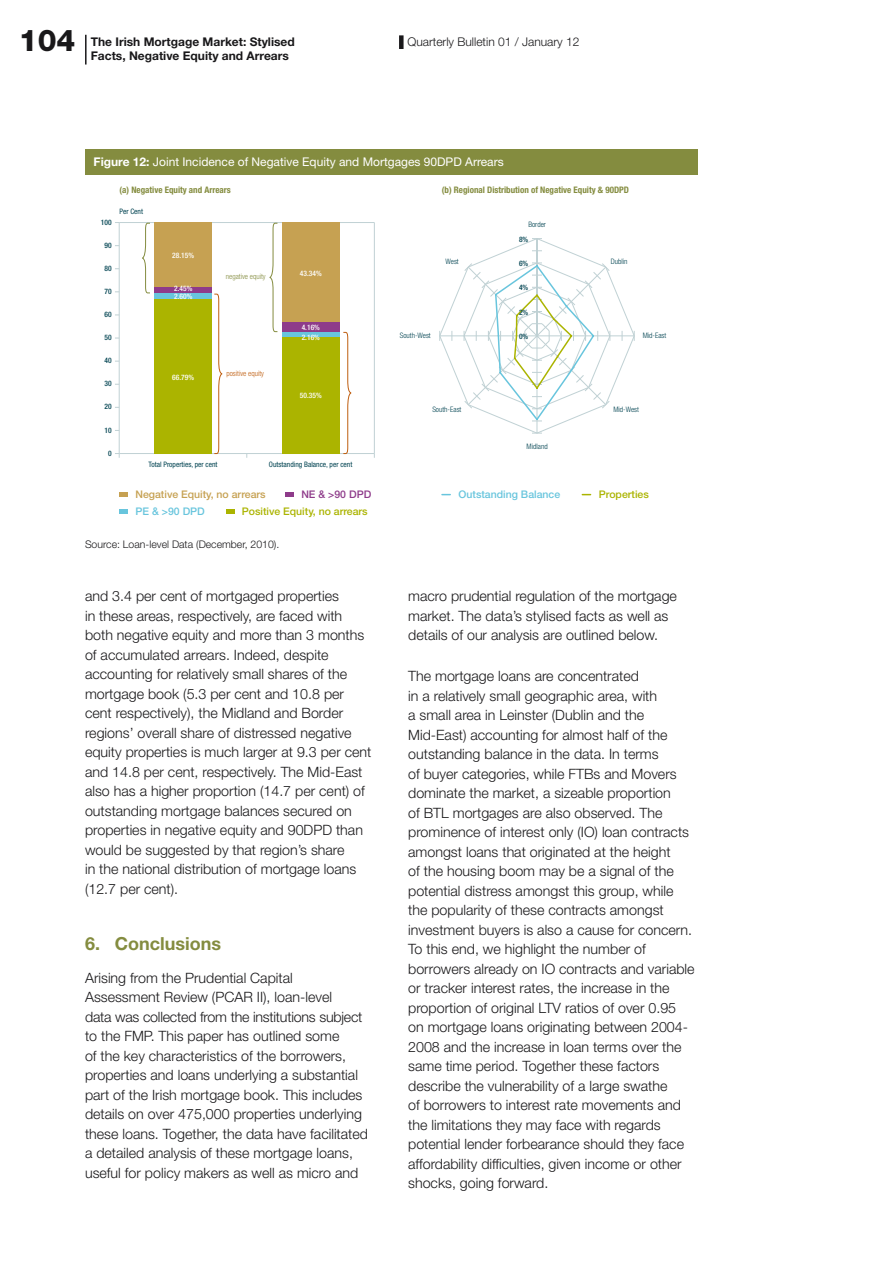
<style>
.page{position:relative;width:893px;height:1263px;background:#fff}
.page>*{position:absolute;margin:0;border:0;box-sizing:border-box;transform-origin:0 0}
.t1{font:800 30px "Helvetica Neue LT Std";color:#19181a}
.Subhead_I_7-7{font:700 18px "Helvetica Neue LT Std";color:#848c3f}
.Body_Text__5{font:300 14.25px/19.5px "Helvetica Neue LT Std";color:#19181a}
.Head_for_Charts{font:12px "Helvetica Neue LT Std";color:#fff}
.Page_Header{font:700 12px/14.4px "Helvetica Neue LT Std";color:#19181a}
.t2{font:300 12px "Helvetica Neue LT Std";color:#19181a}
.Footnotes_Charts{font:300 10.5px "Helvetica Neue LT Std";color:#19181a}
.t3{font:500 10.5px "Helvetica Neue LT Std";color:#abb400}
.t4{font:500 10.5px "Helvetica Neue LT Std";color:#68c5dd}
.t5{font:500 10.5px "Helvetica Neue LT Std";color:#c6a152}
.t6{font:500 10.5px "Helvetica Neue LT Std";color:#8e3b8a}
.t7{font:700 condensed 9px "Helvetica Neue LT Std";color:#848c3f}
.t8{font:300 condensed 7.5px "Helvetica Neue LT Std";color:#004351}
.t9{font:condensed 7.5px "Helvetica Neue LT Std";color:#004351}
.t10{font:500 condensed 7.5px "Helvetica Neue LT Std";color:#fff}
.t11{font:500 condensed 7.5px "Helvetica Neue LT Std";color:#004351}
.t12{font:300 condensed 7.5px "Helvetica Neue LT Std";color:#bf5e10}
.t13{font:300 condensed 7.5px "Helvetica Neue LT Std";color:#848c3f}
.s1{font-weight:700}
</style>
<div class="page">
<div style="left:399px;top:35px;width:5px;height:14px;background:#19181a"></div>
<hr style="left:85px;top:35px;width:2px;height:30px;background:#19181a">
<div style="left:85px;top:149px;width:612px;height:25px;background:#848c3f"></div>
<hr style="left:119px;top:222px;width:255px;height:1px;background:#c0d1d4">
<hr style="left:374px;top:223px;width:1px;height:230px;background:#c0d1d4">
<svg style="left:115px;top:453px;width:5px;height:5px"></svg>
<hr style="left:119px;top:223px;width:1px;height:230px;background:#c0d1d4">
<hr style="left:119px;top:453px;width:255px;height:1px;background:#c0d1d4">
<div style="left:154px;top:223px;width:58px;height:65px;background:#c6a152"></div>
<div style="left:282px;top:222px;width:57px;height:101px;background:#c6a152"></div>
<div style="left:154px;top:288px;width:58px;height:5px;background:#8e3b8a"></div>
<div style="left:282px;top:323px;width:57px;height:9px;background:#8e3b8a"></div>
<div style="left:154px;top:293px;width:58px;height:6px;background:#68c5dd"></div>
<div style="left:282px;top:332px;width:57px;height:5px;background:#68c5dd"></div>
<div style="left:154px;top:299px;width:58px;height:154px;background:#abb400"></div>
<div style="left:282px;top:337px;width:57px;height:116px;background:#abb400"></div>
<svg style="left:439px;top:238px;width:196px;height:196px"></svg>
<div style="left:120px;top:492px;width:8px;height:5px;background:#c6a152"></div>
<div style="left:285px;top:492px;width:9px;height:5px;background:#8e3b8a"></div>
<div style="left:226px;top:509px;width:8px;height:5px;background:#abb400"></div>
<div style="left:120px;top:509px;width:8px;height:5px;background:#68c5dd"></div>
<svg style="left:142px;top:223px;width:8px;height:70px"></svg>
<svg style="left:269px;top:223px;width:9px;height:109px"></svg>
<svg style="left:343px;top:332px;width:8px;height:122px"></svg>
<svg style="left:214px;top:293px;width:8px;height:161px"></svg>
<h1 class="t1" style="left:19px;top:23px;width:58px">104</h1>
<p class="t2" style="left:407px;top:34px;width:174px">Quarterly Bulletin 01 / January 12</p>
<p class="Page_Header" style="left:91px;top:34px;width:205px">The Irish Mortgage Market: Stylised<br>Facts, Negative Equity and Arrears</p>
<p class="Head_for_Charts" style="left:94px;top:154px;width:412px"><span class="s1">Figure 12:</span> Joint Incidence of Negative Equity and Mortgages 90DPD Arrears</p>
<p class="t7" style="left:120px;top:184px;width:113px">(a) Negative Equity and Arrears</p>
<p class="t7" style="left:442px;top:184px;width:189px">(b) Regional Distribution of Negative Equity &amp; 90DPD</p>
<p class="t11" style="left:101px;top:217px;width:12px">100</p>
<p class="t11" style="left:104px;top:241px;width:9px">90</p>
<p class="t11" style="left:104px;top:264px;width:9px">80</p>
<p class="t11" style="left:104px;top:287px;width:9px">70</p>
<p class="t11" style="left:104px;top:310px;width:9px">60</p>
<p class="t11" style="left:104px;top:333px;width:9px">50</p>
<p class="t11" style="left:104px;top:356px;width:9px">40</p>
<p class="t11" style="left:104px;top:379px;width:9px">30</p>
<p class="t11" style="left:104px;top:402px;width:9px">20</p>
<p class="t11" style="left:104px;top:425px;width:9px">10</p>
<p class="t11" style="left:108px;top:448px;width:5px">0</p>
<p class="t9" style="left:120px;top:207px;width:25px">Per Cent</p>
<p class="t10" style="left:172px;top:251px;width:23px">28.15%</p>
<p class="t10" style="left:174px;top:292px;width:20px">2.60%</p>
<p class="t10" style="left:174px;top:284px;width:20px">2.45%</p>
<p class="t10" style="left:172px;top:372px;width:23px">66.79%</p>
<p class="t13" style="left:226px;top:272px;width:41px">negative equity</p>
<p class="t12" style="left:226px;top:369px;width:39px">positive equity</p>
<p class="t10" style="left:300px;top:269px;width:23px">43.34%</p>
<p class="t10" style="left:302px;top:323px;width:20px">4.16%</p>
<p class="t10" style="left:302px;top:333px;width:20px">2.16%</p>
<p class="t10" style="left:300px;top:391px;width:23px">50.35%</p>
<p class="t9" style="left:149px;top:460px;width:70px">Total Properties, per cent</p>
<p class="t9" style="left:269px;top:460px;width:85px">Outstanding Balance, per cent</p>
<p class="t5" style="left:135px;top:487px;width:132px">Negative Equity, no arrears</p>
<p class="t6" style="left:301px;top:487px;width:71px">NE &amp; &gt;90 DPD</p>
<p class="t4" style="left:135px;top:504px;width:71px">PE &amp; &gt;90 DPD</p>
<p class="t3" style="left:242px;top:504px;width:127px">Positive Equity, no arrears</p>
<p class="Footnotes_Charts" style="left:85px;top:537px;width:196px">Source: Loan-level Data (December, 2010).</p>
<p class="Body_Text__5" style="left:85px;top:586px;width:288px">and 3.4 per cent of mortgaged properties<br>in these areas, respectively, are faced with both negative equity and more than 3 months of accumulated arrears. Indeed, despite accounting for relatively small shares of the mortgage book (5.3 per cent and 10.8 per cent respectively), the Midland and Border regions’ overall share of distressed negative equity properties is much larger at 9.3 per cent and 14.8 per cent, respectively. The Mid-East also has a higher proportion (14.7 per cent) of outstanding mortgage balances secured on properties in negative equity and 90DPD than would be suggested by that region’s share<br>in the national distribution of mortgage loans (12.7 per cent).</p>
<p class="Subhead_I_7-7" style="left:85px;top:933px;width:138px">6. Conclusions</p>
<p class="Body_Text__5" style="left:85px;top:967px;width:284px">Arising from the Prudential Capital Assessment Review (PCAR II), loan-level<br>data was collected from the institutions subject to the FMP. This paper has outlined some<br>of the key characteristics of the borrowers, properties and loans underlying a substantial part of the Irish mortgage book. This includes details on over 475,000 properties underlying these loans. Together, the data have facilitated a detailed analysis of these mortgage loans, useful for policy makers as well as micro and</p>
<p class="t8" style="left:528px;top:220px;width:19px">Border</p>
<p class="t11" style="left:519px;top:235px;width:11px">8%</p>
<p class="t8" style="left:446px;top:257px;width:15px">West</p>
<p class="t8" style="left:611px;top:257px;width:18px">Dublin</p>
<p class="t11" style="left:519px;top:259px;width:11px">6%</p>
<p class="t11" style="left:519px;top:283px;width:11px">4%</p>
<p class="t11" style="left:519px;top:307px;width:11px">2%</p>
<p class="t8" style="left:400px;top:331px;width:32px">South-West</p>
<p class="t8" style="left:643px;top:331px;width:25px">Mid-East</p>
<p class="t11" style="left:519px;top:332px;width:11px">0%</p>
<p class="t8" style="left:432px;top:405px;width:31px">South-East</p>
<p class="t8" style="left:613px;top:405px;width:27px">Mid-West</p>
<p class="t8" style="left:527px;top:442px;width:23px">Midland</p>
<p class="t4" style="left:459px;top:488px;width:103px">Outstanding Balance</p>
<p class="t3" style="left:599px;top:488px;width:52px">Properties</p>
<p class="Body_Text__5" style="left:408px;top:586px;width:270px">macro prudential regulation of the mortgage market. The data’s stylised facts as well as details of our analysis are outlined below.</p>
<p class="Body_Text__5" style="left:408px;top:666px;width:288px">The mortgage loans are concentrated<br>in a relatively small geographic area, with<br>a small area in Leinster (Dublin and the Mid-East) accounting for almost half of the outstanding balance in the data. In terms<br>of buyer categories, while FTBs and Movers dominate the market, a sizeable proportion<br>of BTL mortgages are also observed. The prominence of interest only (IO) loan contracts amongst loans that originated at the height<br>of the housing boom may be a signal of the potential distress amongst this group, while the popularity of these contracts amongst investment buyers is also a cause for concern.<br>To this end, we highlight the number of borrowers already on IO contracts and variable or tracker interest rates, the increase in the proportion of original LTV ratios of over 0.95 on mortgage loans originating between 2004- 2008 and the increase in loan terms over the same time period. Together these factors describe the vulnerability of a large swathe<br>of borrowers to interest rate movements and the limitations they may face with regards potential lender forbearance should they face affordability difficulties, given income or other shocks, going forward.</p>
</div>
